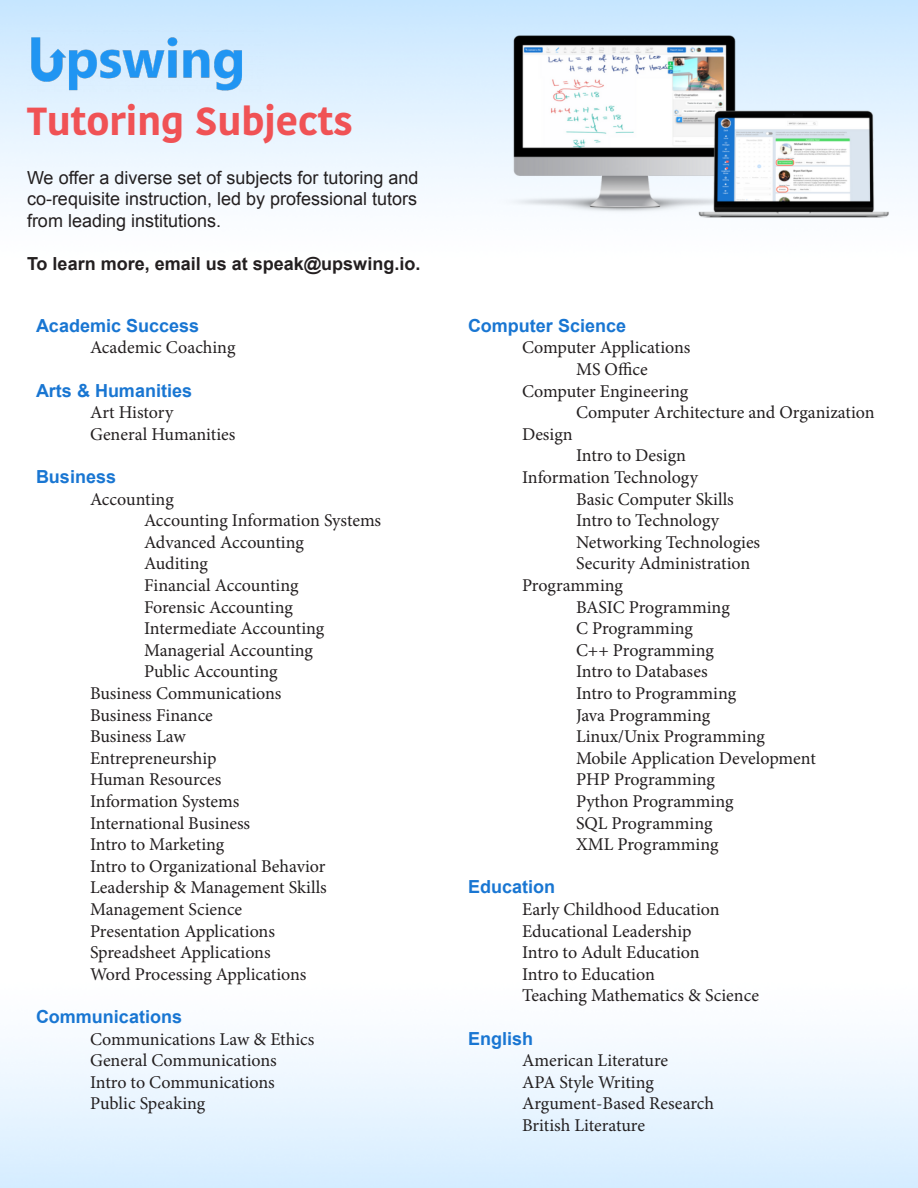
<style>
.page{position:relative;width:918px;height:1188px;background:#fff}
.page>*{position:absolute;margin:0;border:0;box-sizing:border-box;transform-origin:0 0}
.t1{font:700 39px "Kohinoor Bangla";color:#f05255}
.t2{font:18px "Minion Pro";color:#231f20}
.t3{font:18px/21.6px "Arial";color:#231f20;text-align:justify}
.Headings{font:700 18px "Arial";color:#1976d2}
.t4{font:700 18px "Arial";color:#231f20}
</style>
<div class="page">
<img style="left:0;top:0;width:918px;height:1188px">
<img style="left:27px;top:27px;width:237px;height:67px">
<p class="t1" style="left:27px;top:87px;width:327px">Tutoring Subjects</p>
<p class="t3" style="left:27px;top:167px;width:393px">We offer a diverse set of subjects for tutoring and co-requisite instruction, led by professional tutors from leading institutions.</p>
<p class="t4" style="left:27px;top:252px;width:395px">To learn more, email us at speak@upswing.io.</p>
<p class="Headings" style="left:36px;top:314px;width:165px">Academic Success</p>
<p class="t2" style="left:90px;top:336px;width:147px">Academic Coaching</p>
<p class="Headings" style="left:36px;top:378px;width:158px">Arts &amp; Humanities</p>
<p class="t2" style="left:90px;top:400px;width:85px">Art History</p>
<p class="t2" style="left:90px;top:422px;width:147px">General Humanities</p>
<p class="Headings" style="left:36px;top:465px;width:82px">Business</p>
<p class="t2" style="left:90px;top:487px;width:85px">Accounting</p>
<p class="t2" style="left:144px;top:508px;width:239px">Accounting Information Systems</p>
<p class="t2" style="left:144px;top:530px;width:161px">Advanced Accounting</p>
<p class="t2" style="left:144px;top:552px;width:65px">Auditing</p>
<p class="t2" style="left:144px;top:573px;width:156px">Financial Accounting</p>
<p class="t2" style="left:144px;top:595px;width:150px">Forensic Accounting</p>
<p class="t2" style="left:144px;top:616px;width:182px">Intermediate Accounting</p>
<p class="t2" style="left:144px;top:638px;width:171px">Managerial Accounting</p>
<p class="t2" style="left:144px;top:660px;width:135px">Public Accounting</p>
<p class="t2" style="left:90px;top:681px;width:193px">Business Communications</p>
<p class="t2" style="left:90px;top:703px;width:124px">Business Finance</p>
<p class="t2" style="left:90px;top:724px;width:97px">Business Law</p>
<p class="t2" style="left:90px;top:746px;width:128px">Entrepreneurship</p>
<p class="t2" style="left:90px;top:768px;width:133px">Human Resources</p>
<p class="t2" style="left:90px;top:789px;width:151px">Information Systems</p>
<p class="t2" style="left:90px;top:811px;width:162px">International Business</p>
<p class="t2" style="left:90px;top:832px;width:136px">Intro to Marketing</p>
<p class="t2" style="left:90px;top:854px;width:237px">Intro to Organizational Behavior</p>
<p class="t2" style="left:90px;top:876px;width:238px">Leadership &amp; Management Skills</p>
<p class="t2" style="left:90px;top:897px;width:154px">Management Science</p>
<p class="t2" style="left:90px;top:919px;width:186px">Presentation Applications</p>
<p class="t2" style="left:90px;top:940px;width:182px">Spreadsheet Applications</p>
<p class="t2" style="left:90px;top:962px;width:218px">Word Processing Applications</p>
<p class="Headings" style="left:36px;top:1005px;width:148px">Communications</p>
<p class="t2" style="left:90px;top:1027px;width:226px">Communications Law &amp; Ethics</p>
<p class="t2" style="left:90px;top:1048px;width:188px">General Communications</p>
<p class="t2" style="left:90px;top:1070px;width:186px">Intro to Communications</p>
<p class="t2" style="left:90px;top:1092px;width:117px">Public Speaking</p>
<p class="Headings" style="left:468px;top:314px;width:160px">Computer Science</p>
<p class="t2" style="left:522px;top:336px;width:170px">Computer Applications</p>
<p class="t2" style="left:576px;top:357px;width:73px">MS Office</p>
<p class="t2" style="left:522px;top:379px;width:168px">Computer Engineering</p>
<p class="t2" style="left:576px;top:400px;width:300px">Computer Architecture and Organization</p>
<p class="t2" style="left:522px;top:422px;width:52px">Design</p>
<p class="t2" style="left:576px;top:444px;width:112px">Intro to Design</p>
<p class="t2" style="left:522px;top:465px;width:178px">Information Technology</p>
<p class="t2" style="left:576px;top:487px;width:159px">Basic Computer Skills</p>
<p class="t2" style="left:576px;top:508px;width:145px">Intro to Technology</p>
<p class="t2" style="left:576px;top:530px;width:186px">Networking Technologies</p>
<p class="t2" style="left:576px;top:552px;width:176px">Security Administration</p>
<p class="t2" style="left:522px;top:573px;width:102px">Programming</p>
<p class="t2" style="left:576px;top:595px;width:155px">BASIC Programming</p>
<p class="t2" style="left:576px;top:616px;width:119px">C Programming</p>
<p class="t2" style="left:576px;top:638px;width:139px">C++ Programming</p>
<p class="t2" style="left:576px;top:660px;width:133px">Intro to Databases</p>
<p class="t2" style="left:576px;top:681px;width:162px">Intro to Programming</p>
<p class="t2" style="left:576px;top:703px;width:136px">Java Programming</p>
<p class="t2" style="left:576px;top:724px;width:190px">Linux/Unix Programming</p>
<p class="t2" style="left:576px;top:746px;width:241px">Mobile Application Development</p>
<p class="t2" style="left:576px;top:768px;width:141px">PHP Programming</p>
<p class="t2" style="left:576px;top:789px;width:159px">Python Programming</p>
<p class="t2" style="left:576px;top:811px;width:138px">SQL Programming</p>
<p class="t2" style="left:576px;top:832px;width:144px">XML Programming</p>
<p class="Headings" style="left:468px;top:875px;width:89px">Education</p>
<p class="t2" style="left:522px;top:897px;width:199px">Early Childhood Education</p>
<p class="t2" style="left:522px;top:919px;width:171px">Educational Leadership</p>
<p class="t2" style="left:522px;top:940px;width:179px">Intro to Adult Education</p>
<p class="t2" style="left:522px;top:962px;width:134px">Intro to Education</p>
<p class="t2" style="left:522px;top:984px;width:238px">Teaching Mathematics &amp; Science</p>
<p class="Headings" style="left:468px;top:1026px;width:67px">English</p>
<p class="t2" style="left:522px;top:1048px;width:148px">American Literature</p>
<p class="t2" style="left:522px;top:1070px;width:133px">APA Style Writing</p>
<p class="t2" style="left:522px;top:1092px;width:193px">Argument-Based Research</p>
<p class="t2" style="left:522px;top:1113px;width:125px">British Literature</p>
</div>
